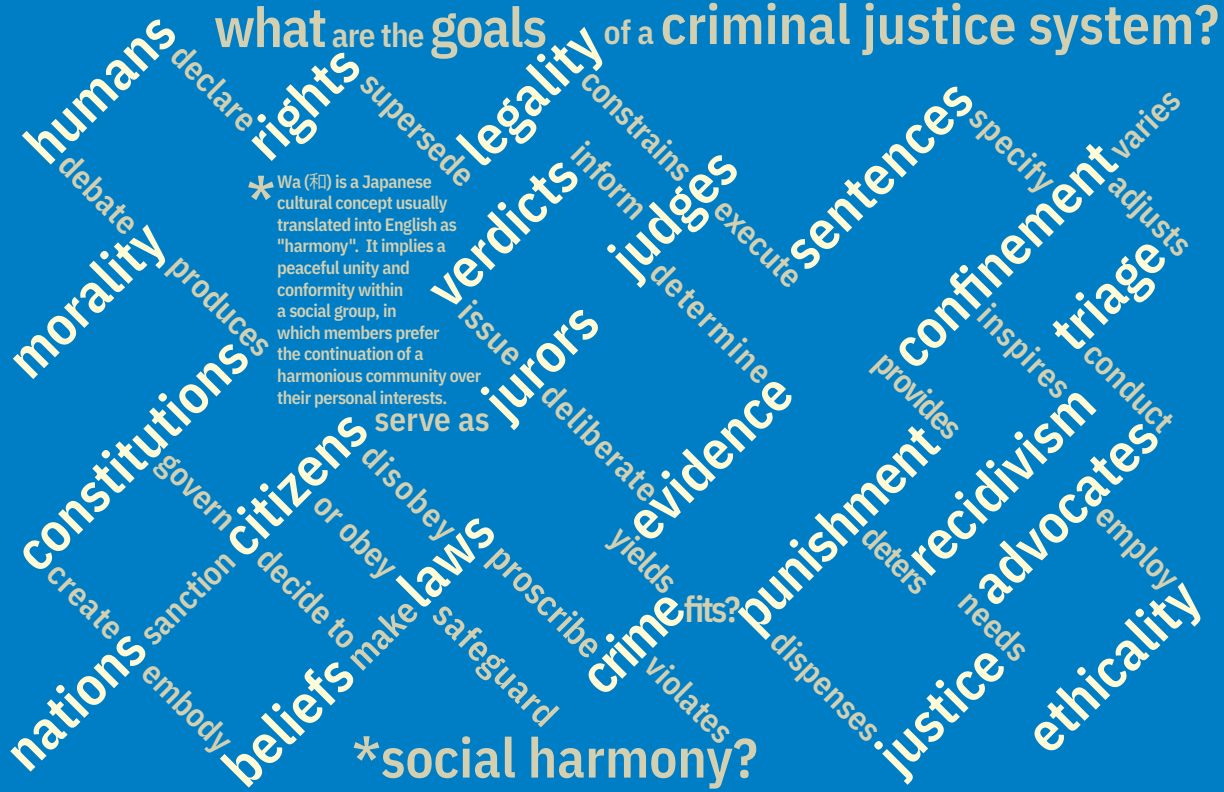
<style>
.page{position:relative;width:1224px;height:792px;background:#007ec5}
.page>*{position:absolute;margin:0;border:0;box-sizing:border-box;transform-origin:0 0}
.t1{font:600 55.3px/77.1px "IBM Plex Sans Cond";color:#fffbd6}
.t2{font:600 55.3px "IBM Plex Sans Cond";color:#d3d0b2}
.t3{font:600 36px "IBM Plex Sans Cond";color:#d3d0b2}
.t4{font:600 33.2px "IBM Plex Sans Cond";color:#d3d0b2}
.t5{font:600 18px/21.6px "IBM Plex Sans Cond";letter-spacing:-.025em;color:#d3d0b2}
.s1{font-size:33.2px}
.s2{font-family:"Koz Go Pr 6 N";font-weight:400}
</style>
<div class="page">
<h1 class="t2" style="left:214px;top:-19px;width:1006px">what <span class="s1">are the</span> goals <span class="s1">of a</span> criminal justice system?</h1>
<h1 class="t1" style="left:4px;top:123px;width:187px;rotate:-45deg">humans</h1>
<h1 class="t1" style="left:351px;top:212px;width:298px;text-indent:122px;rotate:-45deg">legality verdicts</h1>
<p class="t4" style="left:195px;top:31px;width:108px;rotate:45deg">declare</p>
<h1 class="t1" style="left:225px;top:119px;width:135px;rotate:-45deg">rights</h1>
<p class="t4" style="left:606px;top:56px;width:143px;rotate:45deg">constrains</p>
<p class="t4" style="left:385px;top:59px;width:147px;rotate:45deg">supersede</p>
<h1 class="t1" style="left:762px;top:228px;width:242px;rotate:-45deg">sentences</h1>
<p class="t4" style="left:1096px;top:135px;width:86px;rotate:-45deg">varies</p>
<p class="t4" style="left:994px;top:93px;width:107px;rotate:45deg">specify</p>
<p class="t4" style="left:596px;top:129px;width:94px;rotate:45deg">inform</p>
<h1 class="t1" style="left:870px;top:327px;width:293px;rotate:-45deg">confi nement</h1>
<p class="t4" style="left:83px;top:141px;width:99px;rotate:45deg">debate</p>
<h1 class="t1" style="left:588px;top:236px;width:155px;rotate:-45deg">judges</h1>
<p class="t5" style="left:277px;top:169px;width:206px">Wa (<span class="s2">和</span>) is a Japanese cultural concept usually translated into English as "harmony". It implies a peaceful unity and conformity within<br>a social group, in<br>which members prefer<br>the continuation of a harmonious community over their personal interests.</p>
<p class="t4" style="left:1133px;top:160px;width:103px;rotate:45deg">adjusts</p>
<h1 class="t2" style="left:247px;top:154px;width:30px">*</h1>
<p class="t4" style="left:738px;top:185px;width:111px;rotate:45deg">execute</p>
<h1 class="t1" style="left:-14px;top:337px;width:196px;rotate:-45deg">morality</h1>
<h1 class="t1" style="left:1030px;top:310px;width:137px;rotate:-45deg">triage</h1>
<p class="t4" style="left:194px;top:241px;width:131px;rotate:45deg">produces</p>
<p class="t4" style="left:675px;top:248px;width:159px;rotate:45deg">determine</p>
<p class="t4" style="left:483px;top:288px;width:77px;rotate:45deg">issue</p>
<p class="t4" style="left:1002px;top:291px;width:118px;rotate:45deg">inspires</p>
<h1 class="t1" style="left:462px;top:378px;width:137px;rotate:-45deg">jurors</h1>
<h1 class="t1" style="left:-6px;top:530px;width:304px;rotate:-45deg">constitutions</h1>
<p class="t4" style="left:1108px;top:329px;width:113px;rotate:45deg">conduct</p>
<p class="t4" style="left:899px;top:338px;width:110px;rotate:45deg">provides</p>
<h1 class="t1" style="left:604px;top:500px;width:210px;rotate:-45deg">evidence</h1>
<p class="t4" style="left:566px;top:370px;width:152px;rotate:45deg">deliberate</p>
<h1 class="t1" style="left:884px;top:534px;width:242px;rotate:-45deg">recidivism</h1>
<h1 class="t1" style="left:200px;top:516px;width:180px;rotate:-45deg">citizens</h1>
<p class="t4" style="left:375px;top:393px;width:117px">serve as</p>
<h1 class="t1" style="left:950px;top:563px;width:238px;rotate:-45deg">advocates</h1>
<h1 class="t1" style="left:711px;top:590px;width:266px;rotate:-45deg">punishment</h1>
<p class="t4" style="left:386px;top:432px;width:120px;rotate:45deg">disobey</p>
<p class="t4" style="left:183px;top:439px;width:96px;rotate:45deg">govern</p>
<p class="t4" style="left:338px;top:481px;width:105px;rotate:45deg">or obey</p>
<p class="t3" style="left:332px;top:643px;width:85px;rotate:-45deg">make</p>
<h1 class="t1" style="left:559px;top:653px;width:122px;rotate:-45deg">crime</h1>
<p class="t4" style="left:1120px;top:491px;width:105px;rotate:45deg">employ</p>
<h1 class="t1" style="left:377px;top:567px;width:110px;rotate:-45deg">laws</h1>
<p class="t4" style="left:886px;top:512px;width:82px;rotate:45deg">deters</p>
<p class="t4" style="left:635px;top:513px;width:80px;rotate:45deg">yields</p>
<p class="t4" style="left:281px;top:534px;width:128px;rotate:45deg">decide to</p>
<p class="t3" style="left:516px;top:530px;width:145px;rotate:45deg">proscribe</p>
<p class="t4" style="left:127px;top:620px;width:120px;rotate:-45deg">sanction</p>
<p class="t4" style="left:72px;top:550px;width:94px;rotate:45deg">create</p>
<h1 class="t1" style="left:1005px;top:712px;width:219px;rotate:-45deg">ethicality</h1>
<p class="t4" style="left:983px;top:578px;width:85px;rotate:45deg">needs</p>
<p class="t3" style="left:684px;top:581px;width:58px">fits?</p>
<p class="t3" style="left:459px;top:588px;width:160px;rotate:45deg">safeguard</p>
<p class="t4" style="left:795px;top:617px;width:142px;rotate:45deg">dispenses</p>
<h1 class="t1" style="left:-16px;top:730px;width:174px;rotate:-45deg">nations</h1>
<h1 class="t1" style="left:856px;top:732px;width:155px;rotate:-45deg">justice</h1>
<p class="t4" style="left:669px;top:642px;width:111px;rotate:45deg">violates</p>
<h1 class="t1" style="left:202px;top:746px;width:159px;rotate:-45deg">beliefs</h1>
<p class="t4" style="left:166px;top:648px;width:114px;rotate:45deg">embody</p>
<h1 class="t2" style="left:352px;top:714px;width:407px">*social harmony?</h1>
</div>
